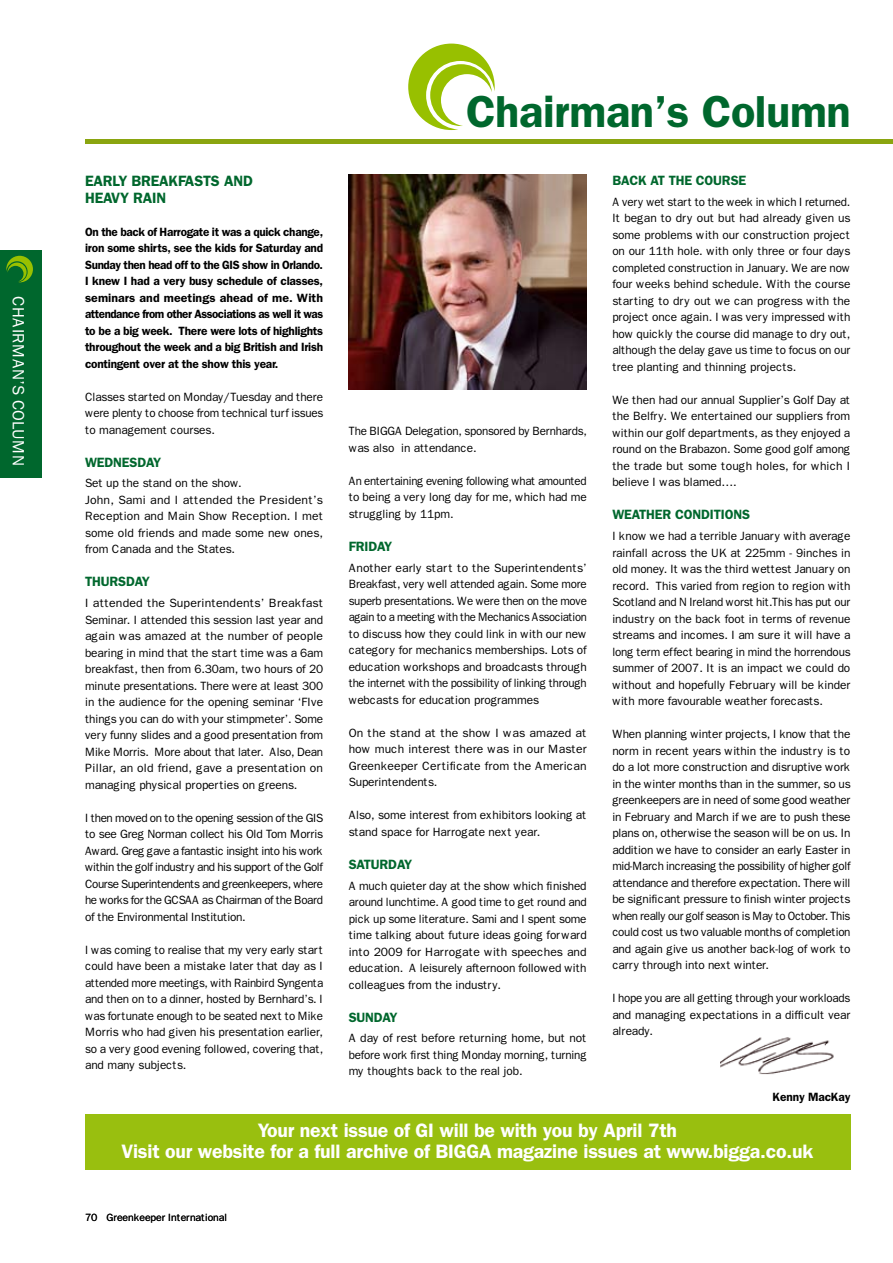
<style>
.page{position:relative;width:893px;height:1263px;background:#fff}
.page>*{position:absolute;margin:0;border:0;box-sizing:border-box;transform-origin:0 0}
.t1{font:600 45px "Franklin Gothic";letter-spacing:-.01em;color:#00672d}
.t2{font:600 19.5px/21px "Franklin Gothic";letter-spacing:-.01em;color:#fff;text-align:center}
.t3{font:16.5px "Franklin Gothic";letter-spacing:-.005em;color:#fff}
.t4{font:600 15px "Franklin Gothic";letter-spacing:-.01em;color:#00672d}
.t5{font:600 13.5px "Franklin Gothic";letter-spacing:-.01em;color:#00672d}
.t6{font:12px/16.5px "Franklin Gothic";letter-spacing:-.01em;color:#000;text-align:justify}
.t7{font:600 12px/16.5px "Franklin Gothic";letter-spacing:-.02em;color:#000;text-align:justify}
.t8{font:12px/16.5px "Franklin Gothic";letter-spacing:-.01em;color:#000;text-align:justify;scale:.96 1}
.t9{font:10.5px "Franklin Gothic";letter-spacing:-.01em;color:#000}
</style>
<div class="page">
<div style="left:0;top:251px;width:41px;height:227px;background:#00672d"></div>
<svg style="left:6px;top:256px;width:27px;height:26px"></svg>
<img style="left:349px;top:175px;width:238px;height:215px">
<img style="left:720px;top:1037px;width:114px;height:38px">
<hr style="left:85px;top:140px;width:808px;height:4px;background:#8aa510">
<div style="left:85px;top:1114px;width:765px;height:55px;background:#99bf0f"></div>
<svg style="left:408px;top:44px;width:87px;height:86px"></svg>
<h3 class="t3" style="left:28px;top:296px;width:170px;rotate:90deg">CHAIRMAN’S COLUMN</h3>
<p class="t4" style="left:85px;top:172px;width:18px">Early</p>
<p class="t4" style="left:132px;top:172px;width:20px">Breakfasts</p>
<p class="t4" style="left:224px;top:172px;width:11px">and</p>
<p class="t4" style="left:85px;top:189px;width:19px">Heavy</p>
<p class="t4" style="left:133px;top:189px;width:19px">Rain</p>
<p class="t7" style="left:85px;top:223px;width:240px">On the back of Harrogate it was a quick change, iron some shirts, see the kids for Saturday and Sunday then head off to the GIS show in Orlando.<br>I knew I had a very busy schedule of classes, seminars and meetings ahead of me. With attendance from other Associations as well it was to be a big week. There were lots of highlights throughout the week and a big British and Irish contingent over at the show this year.</p>
<p class="t6" style="left:85px;top:388px;width:240px">Classes started on Monday/Tuesday and there were plenty to choose from technical turf issues to management courses.</p>
<p class="t5" style="left:85px;top:454px;width:10px">wednesday</p>
<p class="t6" style="left:85px;top:475px;width:240px;text-align:left">Set up the stand on the show.<br>John, Sami and I attended the President’s Reception and Main Show Reception. I met some old friends and made some new ones, from Canada and the States.</p>
<p class="t5" style="left:85px;top:574px;width:17px">Thursday</p>
<p class="t6" style="left:85px;top:595px;width:240px">I attended the Superintendents’ Breakfast Seminar. I attended this session last year and again was amazed at the number of people bearing in mind that the start time was a 6am breakfast, then from 6.30am, two hours of 20 minute presentations. There were at least 300 in the audience for the opening seminar ‘FIve things you can do with your stimpmeter’. Some very funny slides and a good presentation from Mike Morris. More about that later. Also, Dean Pillar, an old friend, gave a presentation on managing physical properties on greens.</p>
<p class="t6" style="left:85px;top:809px;width:240px">I then moved on to the opening session of the GIS to see Greg Norman collect his Old Tom Morris Award. Greg gave a fantastic insight into his work within the golf industry and his support of the Golf Course Superintendents and greenkeepers, where he works for the GCSAA as Chairman of the Board of the Environmental Institution.</p>
<p class="t6" style="left:85px;top:941px;width:240px">I was coming to realise that my very early start could have been a mistake later that day as I attended more meetings, with Rainbird Syngenta and then on to a dinner, hosted by Bernhard’s. I was fortunate enough to be seated next to Mike Morris who had given his presentation earlier, so a very good evening followed, covering that, and many subjects.</p>
<h1 class="t1" style="left:466px;top:85px;width:386px">Chairman’s Column</h1>
<p class="t6" style="left:349px;top:423px;width:240px">The BIGGA Delegation, sponsored by Bernhards, was also in attendance.</p>
<p class="t8" style="left:349px;top:473px;width:250px">An entertaining evening following what amounted to being a very long day for me, which had me struggling by 11pm.</p>
<p class="t5" style="left:349px;top:538px;width:16px">Friday</p>
<p class="t6" style="left:349px;top:559px;width:240px">Another early start to the Superintendents’ Breakfast, very well attended again. Some more superb presentations. We were then on the move again to a meeting with the Mechanics Association to discuss how they could link in with our new category for mechanics memberships. Lots of education workshops and broadcasts through the internet with the possibility of linking through webcasts for education programmes</p>
<p class="t6" style="left:349px;top:724px;width:240px">On the stand at the show I was amazed at how much interest there was in our Master Greenkeeper Certificate from the American Superintendents.</p>
<p class="t6" style="left:349px;top:807px;width:240px">Also, some interest from exhibitors looking at stand space for Harrogate next year.</p>
<p class="t5" style="left:349px;top:856px;width:17px">Saturday</p>
<p class="t6" style="left:349px;top:877px;width:240px">A much quieter day at the show which finished around lunchtime. A good time to get round and pick up some literature. Sami and I spent some time talking about future ideas going forward into 2009 for Harrogate with speeches and education. A leisurely afternoon followed with colleagues from the industry.</p>
<p class="t5" style="left:349px;top:1009px;width:17px">Sunday</p>
<p class="t6" style="left:349px;top:1030px;width:240px">A day of rest before returning home, but not before work first thing Monday morning, turning my thoughts back to the real job.</p>
<p class="t5" style="left:612px;top:172px;width:19px">Back</p>
<p class="t5" style="left:650px;top:172px;width:27px">at the</p>
<p class="t5" style="left:696px;top:172px;width:10px">course</p>
<p class="t6" style="left:612px;top:194px;width:240px">A very wet start to the week in which I returned.<br>It began to dry out but had already given us some problems with our construction project on our 11th hole. with only three or four days completed construction in January. We are now four weeks behind schedule. With the course starting to dry out we can progress with the project once again. I was very impressed with how quickly the course did manage to dry out, although the delay gave us time to focus on our tree planting and thinning projects.</p>
<p class="t6" style="left:612px;top:392px;width:240px">We then had our annual Supplier’s Golf Day at the Belfry. We entertained our suppliers from within our golf departments, as they enjoyed a round on the Brabazon. Some good golf among the trade but some tough holes, for which I believe I was blamed….</p>
<p class="t5" style="left:612px;top:507px;width:21px">Weather</p>
<p class="t5" style="left:675px;top:507px;width:9px">conditions</p>
<p class="t6" style="left:612px;top:528px;width:240px">I know we had a terrible January with average rainfall across the UK at 225mm - 9inches in old money. It was the third wettest January on record. This varied from region to region with Scotland and N Ireland worst hit.This has put our industry on the back foot in terms of revenue streams and incomes. I am sure it will have a long term effect bearing in mind the horrendous summer of 2007. It is an impact we could do without and hopefully February will be kinder with more favourable weather forecasts.</p>
<p class="t6" style="left:612px;top:726px;width:240px">When planning winter projects, I know that the norm in recent years within the industry is to do a lot more construction and disruptive work in the winter months than in the summer, so us greenkeepers are in need of some good weather in February and March if we are to push these plans on, otherwise the season will be on us. In addition we have to consider an early Easter in mid-March increasing the possibility of higher golf attendance and therefore expectation. There will be significant pressure to finish winter projects when really our golf season is May to October. This could cost us two valuable months of completion and again give us another back-log of work to carry through into next winter.</p>
<p class="t8" style="left:612px;top:990px;width:250px">I hope you are all getting through your workloads and managing expectations in a difficult year already.</p>
<p class="t7" style="left:773px;top:1089px;width:79px">Kenny MacKay</p>
<h2 class="t2" style="left:121px;top:1120px;width:694px">Your next issue of GI will be with you by April 7th<br>Visit our website for a full archive of BIGGA magazine issues at www.bigga.co.uk</h2>
<p class="t9" style="left:85px;top:1212px;width:144px">70 Greenkeeper International</p>
</div>
